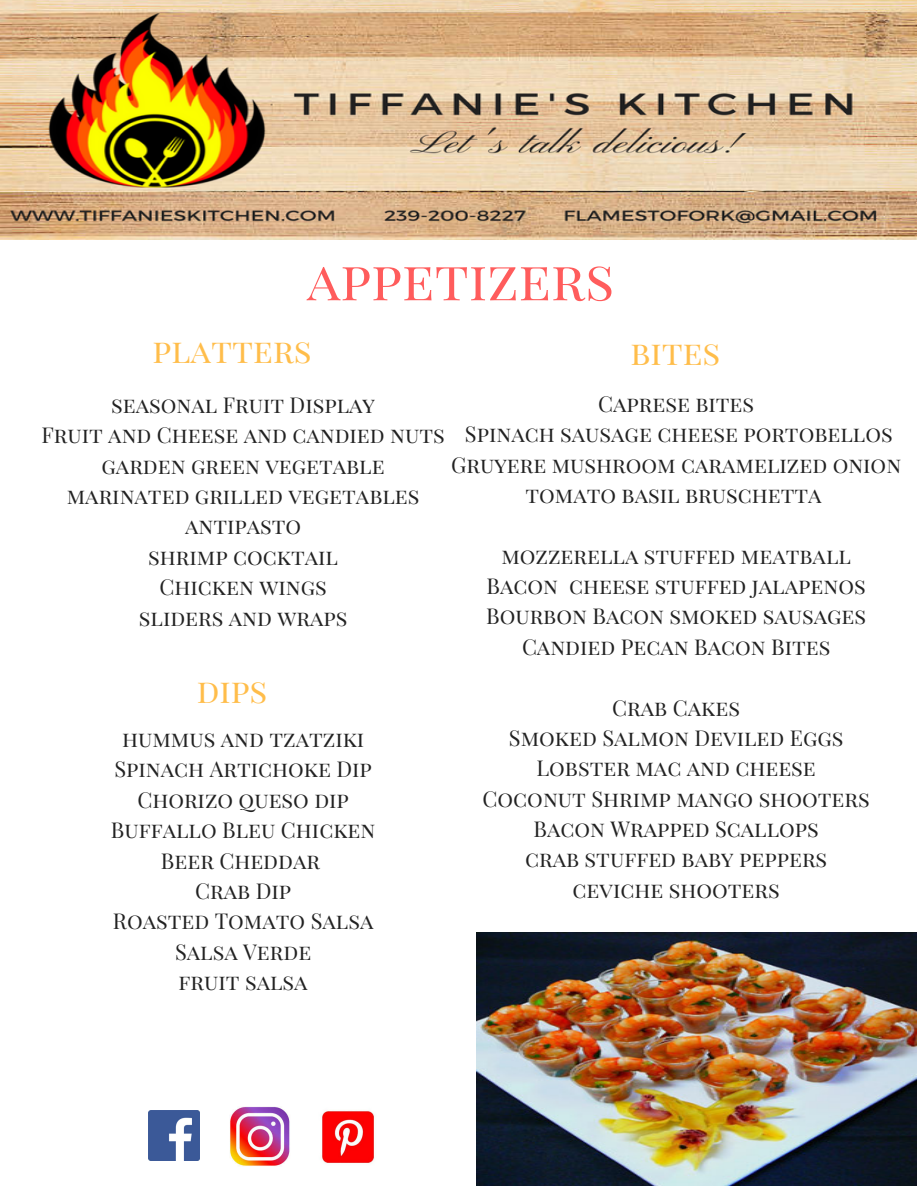
<style>
.page{position:relative;width:918px;height:1188px;background:#fff}
.page>*{position:absolute;margin:0;border:0;box-sizing:border-box;transform-origin:0 0}
.t1{font:54.45px "Playfair Display SC";color:#ff5c5c}
.t2{font:33.3px "Playfair Display SC";color:#ffbd4a}
.t3{font:21.75px/30.3px "Playfair Display SC";color:#222;text-align:center}
</style>
<div class="page">
<img style="left:0;top:0;width:917px;height:240px">
<img style="left:148px;top:1110px;width:51px;height:51px">
<img style="left:230px;top:1106px;width:60px;height:60px">
<img style="left:321px;top:1111px;width:53px;height:52px">
<img style="left:477px;top:933px;width:440px;height:253px">
<h1 class="t1" style="left:307px;top:241px;width:309px">appetizers</h1>
<h2 class="t2" style="left:153px;top:327px;width:161px">platters</h2>
<h2 class="t2" style="left:630px;top:328px;width:92px">bites</h2>
<p class="t3" style="left:42px;top:389px;width:405px">seasonal Fruit Display<br>Fruit and Cheese and candied nuts garden green vegetable marinated grilled vegetables antipasto<br>shrimp cocktail<br>Chicken wings<br>sliders and wraps</p>
<p class="t3" style="left:451px;top:388px;width:452px">Caprese bites<br>Spinach sausage cheese portobellos<br>Gruyere mushroom caramelized onion tomato basil bruschetta</p>
<p class="t3" style="left:486px;top:539px;width:382px">mozzerella stuffed meatball<br>Bacon cheese stuffed jalapenos<br>Bourbon Bacon smoked sausages<br>Candied Pecan Bacon Bites</p>
<h2 class="t2" style="left:197px;top:667px;width:72px">dips</h2>
<p class="t3" style="left:111px;top:723px;width:266px">hummus and tzatziki<br>Spinach Artichoke Dip<br>Chorizo queso dip<br>Buffallo Bleu Chicken<br>Beer Cheddar<br>Crab Dip<br>Roasted Tomato Salsa<br>Salsa Verde<br>fruit salsa</p>
<p class="t3" style="left:483px;top:691px;width:389px">Crab Cakes<br>Smoked Salmon Deviled Eggs<br>Lobster mac and cheese<br>Coconut Shrimp mango shooters<br>Bacon Wrapped Scallops<br>crab stuffed baby peppers ceviche shooters</p>
</div>
